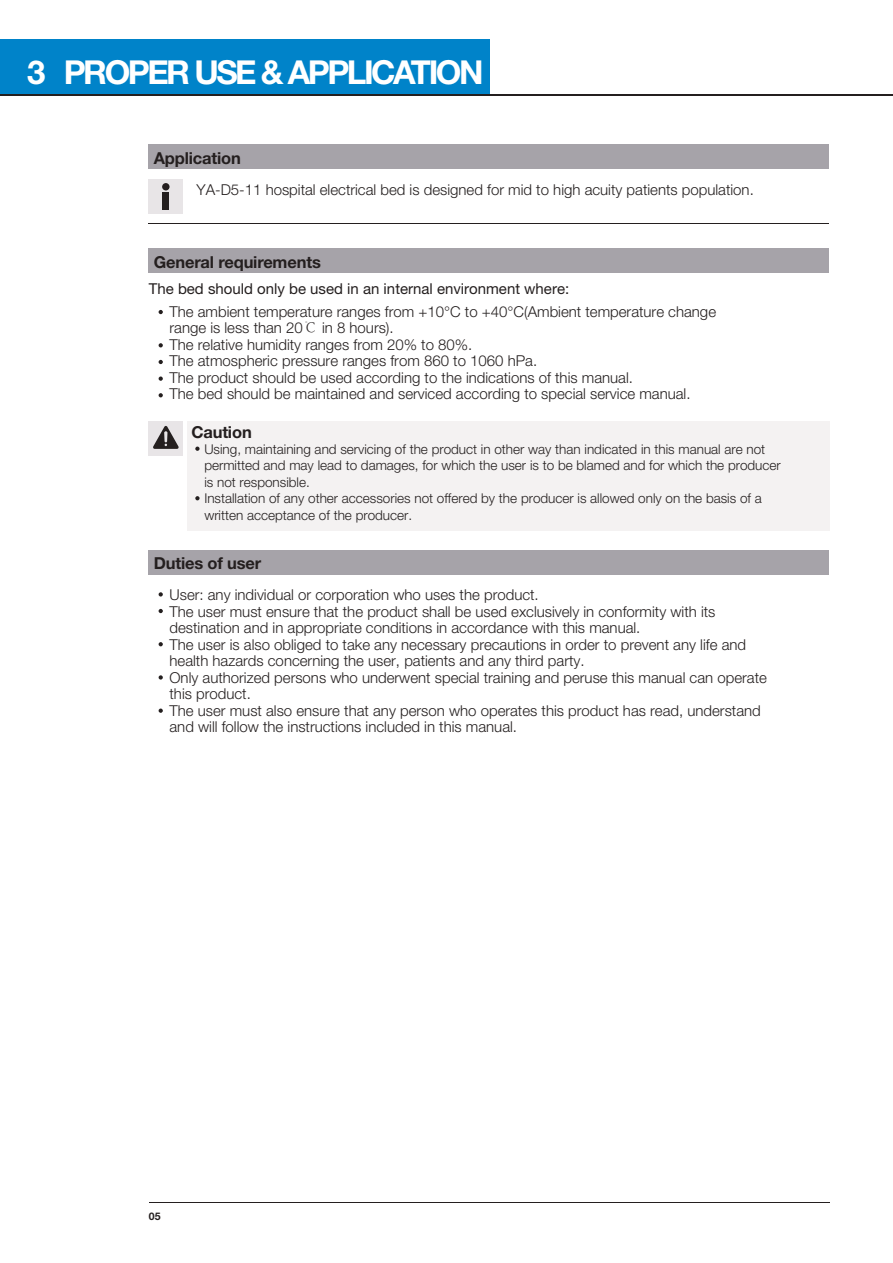
<style>
.page{position:relative;width:893px;height:1263px;background:#fff}
.page>*{position:absolute;margin:0;border:0;box-sizing:border-box;transform-origin:0 0}
.t1{font:700 33px "Helvetica Neue LT Std";letter-spacing:-.075em;color:#fff}
.t2{font:700 16.5px "Helvetica Neue LT Std";letter-spacing:-.01em;color:#241f1f}
.t3{font:300 15px/16.5px "Helvetica Neue LT Std";color:#241f1f}
.t4{font:15px "Helvetica Neue LT Std";color:#241f1f}
.t5{font:300 13.5px/16.5px "Helvetica Neue LT Std";color:#241f1f}
.t6{font:700 10.5px "Helvetica Neue LT Std";color:#241f1f}
.s1{font-family:"Adobe Song Std"}
</style>
<div class="page">
<div style="left:0;top:39px;width:489px;height:56px;background:#0083c9"></div>
<div style="left:187px;top:421px;width:642px;height:109px;background:#f4f2f2"></div>
<hr style="left:149px;top:1202px;width:680px;height:1px;background:#241f1f">
<hr style="left:0;top:94px;width:893px;height:1px;background:#241f1f">
<div style="left:149px;top:145px;width:680px;height:24px;background:#a6a3a9"></div>
<div style="left:149px;top:550px;width:680px;height:25px;background:#a6a3a9"></div>
<hr style="left:149px;top:223px;width:680px;height:1px;background:#241f1f">
<div style="left:149px;top:248px;width:680px;height:25px;background:#a6a3a9"></div>
<div style="left:149px;top:421px;width:34px;height:34px;background:#e8e5e7"></div>
<svg style="left:153px;top:426px;width:26px;height:23px"></svg>
<svg style="left:159px;top:310px;width:4px;height:4px"></svg>
<svg style="left:159px;top:592px;width:4px;height:4px"></svg>
<svg style="left:159px;top:609px;width:4px;height:4px"></svg>
<svg style="left:159px;top:642px;width:4px;height:4px"></svg>
<svg style="left:159px;top:675px;width:4px;height:5px"></svg>
<svg style="left:159px;top:708px;width:4px;height:5px"></svg>
<svg style="left:159px;top:343px;width:4px;height:4px"></svg>
<svg style="left:159px;top:360px;width:4px;height:4px"></svg>
<svg style="left:159px;top:376px;width:4px;height:5px"></svg>
<svg style="left:159px;top:393px;width:4px;height:4px"></svg>
<svg style="left:195px;top:447px;width:5px;height:4px"></svg>
<svg style="left:195px;top:496px;width:5px;height:4px"></svg>
<div style="left:149px;top:179px;width:34px;height:34px;background:#e8e5e7"></div>
<div style="left:162px;top:183px;width:8px;height:7px;background:#241f1f;border-radius:50%"></div>
<div style="left:163px;top:192px;width:6px;height:18px;background:#241f1f"></div>
<h1 class="t1" style="left:27px;top:52px;width:458px">3 PROPER USE &amp; APPLICATION</h1>
<p class="t2" style="left:154px;top:148px;width:89px">Application</p>
<p class="t3" style="left:196px;top:181px;width:559px">YA-D5-11 hospital electrical bed is designed for mid to high acuity patients population.</p>
<p class="t2" style="left:154px;top:252px;width:169px">General requirements</p>
<p class="t4" style="left:149px;top:279px;width:422px">The bed should only be used in an internal environment where:</p>
<p class="t3" style="left:170px;top:303px;width:548px">The ambient temperature ranges from +10°C to +40°C(Ambient temperature change range is less than 20<span class="s1">℃</span> in 8 hours).<br>The relative humidity ranges from 20% to 80%.<br>The atmospheric pressure ranges from 860 to 1060 hPa.<br>The product should be used according to the indications of this manual.<br>The bed should be maintained and serviced according to special service manual.</p>
<p class="t2" style="left:191px;top:422px;width:62px">Caution</p>
<p class="t5" style="left:204px;top:440px;width:578px">Using, maintaining and servicing of the product in other way than indicated in this manual are not permitted and may lead to damages, for which the user is to be blamed and for which the producer is not responsible.<br>Installation of any other accessories not offered by the producer is allowed only on the basis of a written acceptance of the producer.</p>
<p class="t2" style="left:154px;top:553px;width:109px">Duties of user</p>
<p class="t3" style="left:170px;top:586px;width:599px">User: any individual or corporation who uses the product.<br>The user must ensure that the product shall be used exclusively in conformity with its destination and in appropriate conditions in accordance with this manual.<br>The user is also obliged to take any necessary precautions in order to prevent any life and health hazards concerning the user, patients and any third party.<br>Only authorized persons who underwent special training and peruse this manual can operate this product.<br>The user must also ensure that any person who operates this product has read, understand and will follow the instructions included in this manual.</p>
<p class="t6" style="left:149px;top:1210px;width:13px">05</p>
</div>
